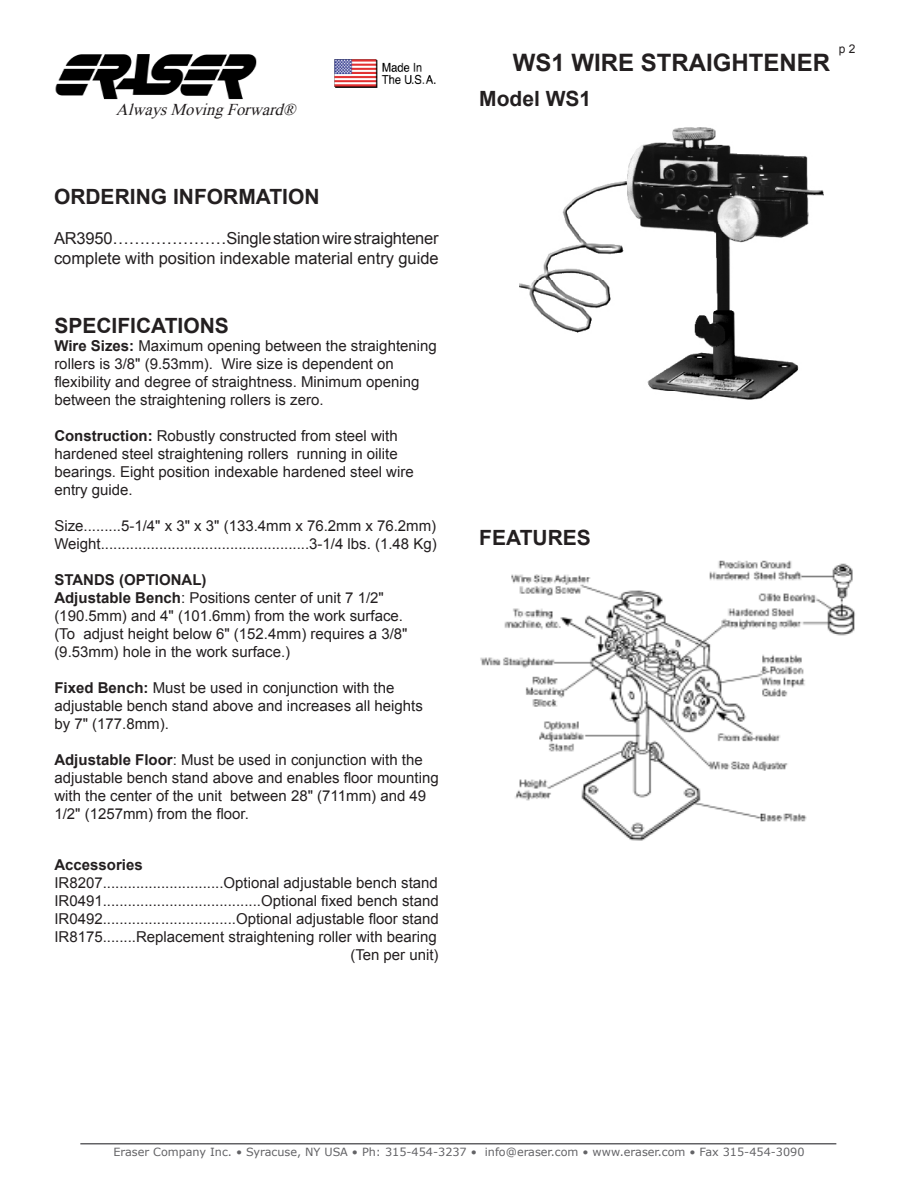
<style>
.page{position:relative;width:918px;height:1188px;background:#fff}
.page>*{position:absolute;margin:0;border:0;box-sizing:border-box;transform-origin:0 0}
.t1{font:700 24px "Arial";color:#231f20}
.t2{font:700 21px "Arial";color:#231f20}
.t3{font:16.5px/19.8px "Arial";color:#231f20}
.t4{font:italic 16.5px "Times New Roman";color:#231f20}
.JS{font:15px/18px "Arial";color:#231f20}
.JS-2{font:700 15px "Arial";color:#231f20}
.t5{font:12px "Arial";color:#231f20}
.t6{font:11.25px "Verdana";color:#636366}
.s1{font-weight:700}
</style>
<div class="page">
<hr style="left:80px;top:1143px;width:756px;height:1px;background:#636366">
<img style="left:480px;top:560px;width:375px;height:281px">
<img style="left:519px;top:127px;width:304px;height:273px">
<img style="left:55px;top:54px;width:202px;height:45px">
<img style="left:334px;top:59px;width:102px;height:29px">
<p class="t4" style="left:116px;top:98px;width:187px">AlwaysMovingForward®</p>
<p class="t2" style="left:54px;top:183px;width:267px">ORDERING INFORMATION</p>
<p class="t3" style="left:54px;top:228px;width:386px">AR3950…………………Single station wire straightener complete with position indexable material entry guide</p>
<p class="t2" style="left:54px;top:312px;width:176px">SPECIFICATIONS</p>
<p class="JS" style="left:54px;top:337px;width:384px"><span class="s1">Wire Sizes:</span> Maximum opening between the straightening rollers is 3/8" (9.53mm). Wire size is dependent on flexibility and degree of straightness. Minimum opening between the straightening rollers is zero.</p>
<p class="JS" style="left:54px;top:427px;width:361px"><span class="s1">Construction:</span> Robustly constructed from steel with hardened steel straightening rollers running in oilite bearings. Eight position indexable hardened steel wire entry guide.</p>
<p class="JS" style="left:54px;top:517px;width:383px">Size.........5-1/4" x 3" x 3" (133.4mm x 76.2mm x 76.2mm)</p>
<p class="JS" style="left:54px;top:535px;width:384px">Weight..................................................3-1/4 lbs. (1.48 Kg)</p>
<p class="JS-2" style="left:54px;top:570px;width:154px">STANDS (OPTIONAL)</p>
<p class="JS" style="left:54px;top:589px;width:355px"><span class="s1">Adjustable Bench</span>: Positions center of unit 7 1/2" (190.5mm) and 4" (101.6mm) from the work surface. (To adjust height below 6" (152.4mm) requires a 3/8" (9.53mm) hole in the work surface.)</p>
<p class="JS" style="left:54px;top:679px;width:370px"><span class="s1">Fixed Bench:</span> Must be used in conjunction with the adjustable bench stand above and increases all heights by 7" (177.8mm).</p>
<p class="JS" style="left:54px;top:751px;width:386px"><span class="s1">Adjustable Floor</span>: Must be used in conjunction with the adjustable bench stand above and enables floor mounting with the center of the unit between 28" (711mm) and 49<br>1/2" (1257mm) from the floor.</p>
<p class="JS-2" style="left:54px;top:855px;width:90px">Accessories</p>
<p class="JS" style="left:54px;top:874px;width:385px">IR8207.............................Optional adjustable bench stand</p>
<p class="JS" style="left:54px;top:892px;width:386px">IR0491......................................Optional fixed bench stand</p>
<p class="JS" style="left:54px;top:910px;width:386px">IR0492................................Optional adjustable floor stand</p>
<p class="JS" style="left:54px;top:928px;width:384px">IR8175........Replacement straightening roller with bearing</p>
<p class="JS" style="left:350px;top:946px;width:90px">(Ten per unit)</p>
<p class="t1" style="left:513px;top:47px;width:319px">WS1 WIRE STRAIGHTENER</p>
<p class="t2" style="left:479px;top:85px;width:114px">Model WS1</p>
<p class="t5" style="left:839px;top:41px;width:18px">p 2</p>
<p class="t2" style="left:479px;top:524px;width:113px">FEATURES</p>
<p class="t6" style="left:113px;top:1145px;width:693px">Eraser Company Inc. • Syracuse, NY USA • Ph: 315-454-3237 • info@eraser.com • www.eraser.com • Fax 315-454-3090</p>
</div>
